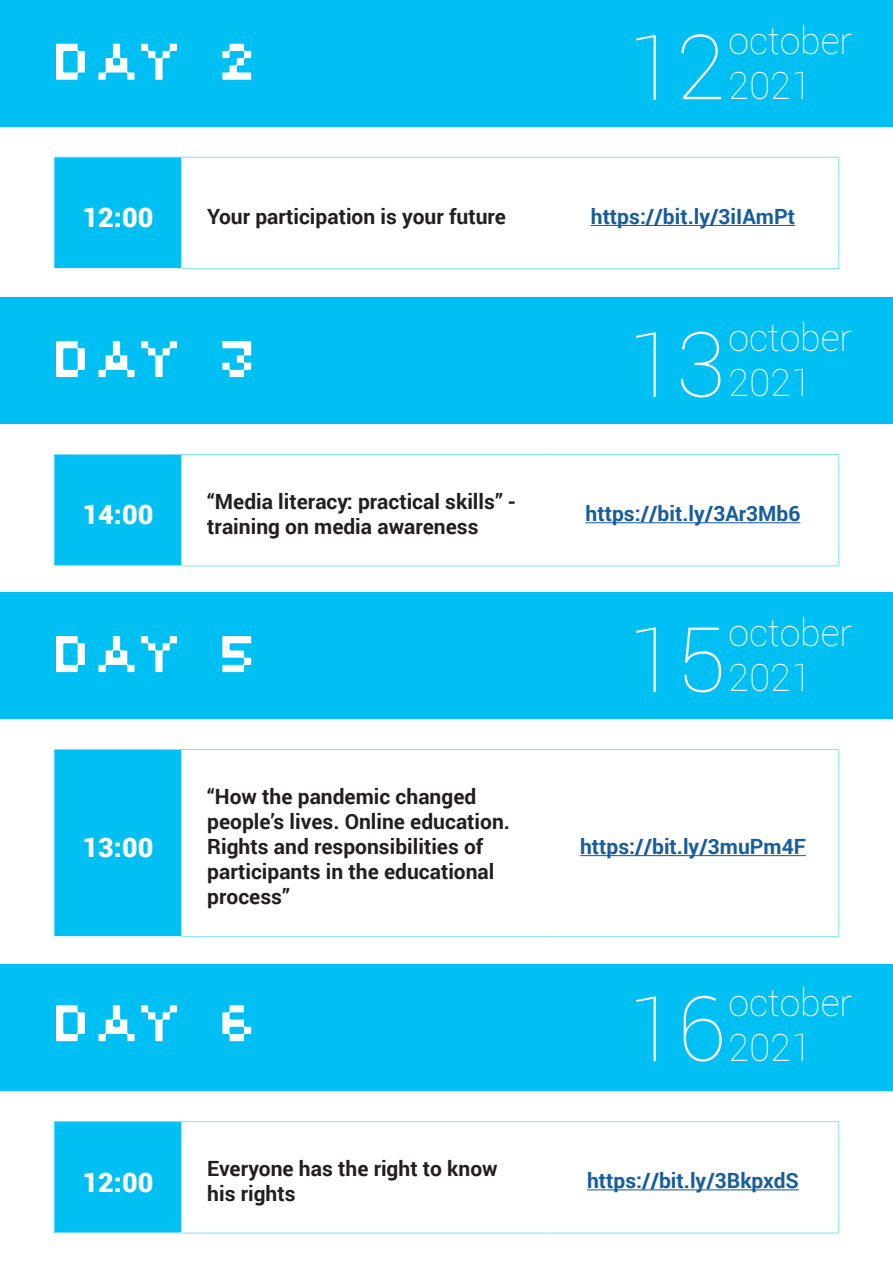
<style>
.page{position:relative;width:893px;height:1263px;background:#fff}
.page>*{position:absolute;margin:0;border:0;box-sizing:border-box;transform-origin:0 0}
.t1{font:100 90px "Roboto";color:#fff}
.t2{font:500 72px "EENC Eweek";letter-spacing:.015em;color:#fff}
.t3{font:100 37.5px "Roboto";color:#fff}
.time2{font:900 27px "Roboto";color:#fff}
.t4{font:700 21px/25.2px "Roboto";color:#231f20}
.url{font:700 21px "Roboto";color:#175d9e}
</style>
<div class="page">
<div style="left:0;top:0;width:893px;height:126px;background:#00bff3"></div>
<div style="left:0;top:297px;width:893px;height:126px;background:#00bff3"></div>
<div style="left:0;top:592px;width:893px;height:126px;background:#00bff3"></div>
<div style="left:0;top:964px;width:893px;height:126px;background:#00bff3"></div>
<div style="left:54px;top:157px;width:128px;height:112px;background:#00bff3"></div>
<hr style="left:54px;top:268px;width:128px;height:1px;background:#fff">
<hr style="left:54px;top:157px;width:128px;height:1px;background:#80dff9">
<hr style="left:54px;top:157px;width:1px;height:111px;background:#80dff9">
<hr style="left:182px;top:157px;width:365px;height:1px;background:#80dff9">
<hr style="left:547px;top:157px;width:292px;height:1px;background:#80dff9">
<hr style="left:838px;top:157px;width:1px;height:111px;background:#80dff9">
<hr style="left:182px;top:268px;width:365px;height:1px;background:#80dff9">
<hr style="left:547px;top:268px;width:292px;height:1px;background:#80dff9">
<hr style="left:591px;top:225px;width:204px;height:1px;background:#175d9e">
<div style="left:54px;top:454px;width:128px;height:112px;background:#00bff3"></div>
<svg style="left:183px;top:522px;width:655px;height:44px"></svg>
<hr style="left:547px;top:455px;width:1px;height:111px;background:#fff">
<hr style="left:54px;top:454px;width:128px;height:1px;background:#80dff9">
<hr style="left:54px;top:455px;width:1px;height:111px;background:#80dff9">
<hr style="left:182px;top:454px;width:365px;height:1px;background:#80dff9">
<hr style="left:547px;top:454px;width:292px;height:1px;background:#80dff9">
<hr style="left:838px;top:455px;width:1px;height:111px;background:#80dff9">
<hr style="left:182px;top:566px;width:365px;height:1px;background:#80dff9">
<hr style="left:547px;top:566px;width:292px;height:1px;background:#80dff9">
<hr style="left:586px;top:522px;width:214px;height:1px;background:#175d9e">
<div style="left:54px;top:749px;width:128px;height:187px;background:#00bff3"></div>
<hr style="left:54px;top:749px;width:128px;height:1px;background:#80dff9">
<hr style="left:54px;top:750px;width:1px;height:186px;background:#80dff9">
<hr style="left:182px;top:749px;width:365px;height:1px;background:#80dff9">
<hr style="left:547px;top:749px;width:292px;height:1px;background:#80dff9">
<hr style="left:838px;top:750px;width:1px;height:186px;background:#80dff9">
<hr style="left:182px;top:936px;width:365px;height:1px;background:#80dff9">
<hr style="left:547px;top:936px;width:292px;height:1px;background:#80dff9">
<hr style="left:580px;top:855px;width:226px;height:1px;background:#175d9e">
<div style="left:54px;top:1122px;width:128px;height:111px;background:#00bff3"></div>
<svg style="left:183px;top:1122px;width:655px;height:111px"></svg>
<hr style="left:547px;top:1122px;width:1px;height:111px;background:#fff">
<hr style="left:54px;top:1121px;width:128px;height:1px;background:#80dff9">
<hr style="left:54px;top:1122px;width:1px;height:111px;background:#80dff9">
<hr style="left:182px;top:1121px;width:365px;height:1px;background:#80dff9">
<hr style="left:547px;top:1121px;width:292px;height:1px;background:#80dff9">
<hr style="left:838px;top:1122px;width:1px;height:111px;background:#80dff9">
<hr style="left:182px;top:1233px;width:365px;height:1px;background:#80dff9">
<hr style="left:547px;top:1233px;width:292px;height:1px;background:#80dff9">
<hr style="left:587px;top:1189px;width:212px;height:1px;background:#175d9e">
<p class="t2" style="left:49px;top:13px;width:211px">DAY 2</p>
<p class="t1" style="left:627px;top:5px;width:100px">12</p>
<p class="t3" style="left:729px;top:15px;width:125px">october</p>
<p class="t3" style="left:729px;top:60px;width:84px">2021</p>
<p class="time2" style="left:83px;top:198px;width:72px">12:00</p>
<p class="t4" style="left:207px;top:203px;width:300px">Your participation is your future</p>
<p class="url" style="left:591px;top:202px;width:206px">https://bit.ly/3iIAmPt</p>
<p class="t2" style="left:49px;top:310px;width:211px">DAY 3</p>
<p class="time2" style="left:83px;top:496px;width:72px">14:00</p>
<p class="t4" style="left:207px;top:488px;width:310px">“Media literacy: practical skills” - training on media awareness</p>
<p class="t2" style="left:49px;top:605px;width:211px">DAY 5</p>
<p class="time2" style="left:83px;top:828px;width:72px">13:00</p>
<p class="t4" style="left:207px;top:783px;width:304px">“How the pandemic changed people’s lives. Online education.<br>Rights and responsibilities of participants in the educational process”</p>
<p class="t2" style="left:49px;top:974px;width:211px">DAY 6</p>
<p class="time2" style="left:83px;top:1163px;width:72px">12:00</p>
<p class="t4" style="left:207px;top:1155px;width:292px">Everyone has the right to know his rights</p>
<p class="t1" style="left:627px;top:302px;width:100px">13</p>
<p class="t3" style="left:729px;top:312px;width:125px">october</p>
<p class="t3" style="left:729px;top:357px;width:84px">2021</p>
<p class="url" style="left:586px;top:499px;width:216px">https://bit.ly/3Ar3Mb6</p>
<p class="t1" style="left:627px;top:597px;width:100px">15</p>
<p class="t3" style="left:729px;top:607px;width:125px">october</p>
<p class="t3" style="left:729px;top:652px;width:84px">2021</p>
<p class="url" style="left:580px;top:832px;width:227px">https://bit.ly/3muPm4F</p>
<p class="t1" style="left:627px;top:966px;width:100px">16</p>
<p class="t3" style="left:729px;top:976px;width:125px">october</p>
<p class="t3" style="left:729px;top:1021px;width:84px">2021</p>
<p class="url" style="left:587px;top:1166px;width:213px">https://bit.ly/3BkpxdS</p>
</div>
